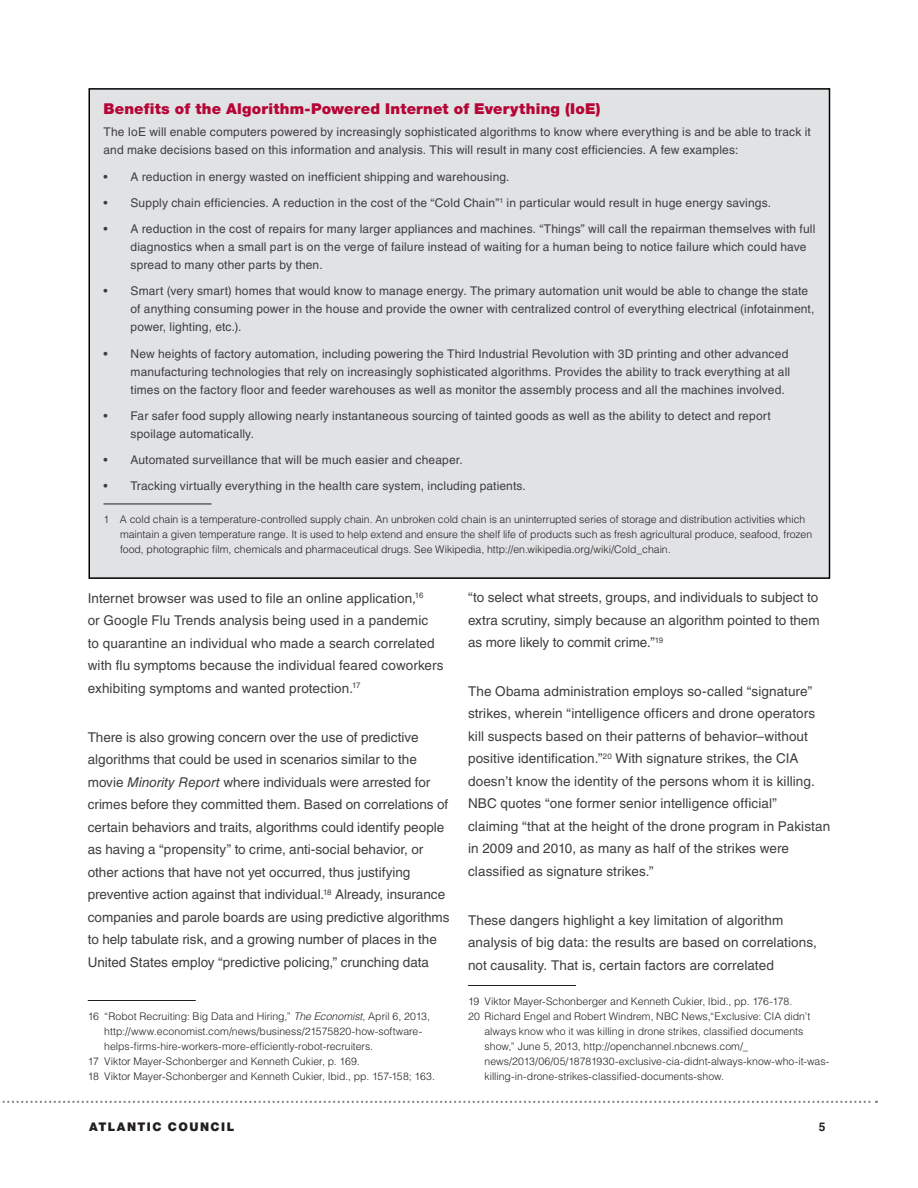
<style>
.page{position:relative;width:918px;height:1188px;background:#fff}
.page>*{position:absolute;margin:0;border:0;box-sizing:border-box;transform-origin:0 0}
._2_H2{font:900 15px "Helvetica Neue LT Pro";letter-spacing:.015em;color:#b50536}
._2_H2-2{font:13.5px/22.5px "Helvetica LT Std";letter-spacing:.005em;color:#3e3e3f}
._2_H2-3{font:12px/18px "Helvetica LT Std";letter-spacing:.015em;color:#3e3e3f}
.t1{font:900 12px "Helvetica Neue LT Pro";letter-spacing:.125em;color:#231f20}
.t2{font:700 12px "Helvetica LT Std";color:#231f20}
.footnotes{font:300 10.5px/15px "Helvetica LT Std";color:#231f20}
.s1{font-style:italic}
</style>
<div class="page">
<svg style="left:2px;top:1101px;width:875px;height:2px"></svg>
<hr style="left:88px;top:1000px;width:108px;height:1px;background:#231f20">
<hr style="left:468px;top:985px;width:108px;height:1px;background:#231f20">
<div style="left:89px;top:89px;width:741px;height:489px;background:#e1e2e4"></div>
<hr style="left:104px;top:504px;width:108px;height:1px;background:#231f20">
<div style="left:88px;top:88px;width:742px;height:491px;border:2px solid #000"></div>
<p class="_2_H2" style="left:104px;top:100px;width:499px">Benefits of the Algorithm-Powered Internet of Everything (IoE)</p>
<p class="_2_H2-3" style="left:104px;top:123px;width:709px">The IoE will enable computers powered by increasingly sophisticated algorithms to know where everything is and be able to track it and make decisions based on this information and analysis. This will result in many cost efficiencies. A few examples:</p>
<p class="_2_H2-3" style="left:104px;top:167px;width:408px">• A reduction in energy wasted on inefficient shipping and warehousing.</p>
<p class="_2_H2-3" style="left:104px;top:194px;width:669px">• Supply chain efficiencies. A reduction in the cost of the “Cold Chain”<sup>1</sup> in particular would result in huge energy savings.</p>
<p class="_2_H2-3" style="left:130px;top:220px;width:686px;text-indent:-27px">• A reduction in the cost of repairs for many larger appliances and machines. “Things” will call the repairman themselves with full diagnostics when a small part is on the verge of failure instead of waiting for a human being to notice failure which could have spread to many other parts by then.</p>
<p class="_2_H2-3" style="left:130px;top:282px;width:685px;text-indent:-27px">• Smart (very smart) homes that would know to manage energy. The primary automation unit would be able to change the state of anything consuming power in the house and provide the owner with centralized control of everything electrical (infotainment, power, lighting, etc.).</p>
<p class="_2_H2-3" style="left:130px;top:344px;width:661px;text-indent:-27px">• New heights of factory automation, including powering the Third Industrial Revolution with 3D printing and other advanced manufacturing technologies that rely on increasingly sophisticated algorithms. Provides the ability to track everything at all times on the factory floor and feeder warehouses as well as monitor the assembly process and all the machines involved.</p>
<p class="_2_H2-3" style="left:130px;top:407px;width:642px;text-indent:-27px">• Far safer food supply allowing nearly instantaneous sourcing of tainted goods as well as the ability to detect and report spoilage automatically.</p>
<p class="_2_H2-3" style="left:104px;top:451px;width:361px">• Automated surveillance that will be much easier and cheaper.</p>
<p class="_2_H2-3" style="left:104px;top:477px;width:424px">• Tracking virtually everything in the health care system, including patients.</p>
<p class="footnotes" style="left:120px;top:512px;width:694px;text-indent:-16px">1 A cold chain is a temperature-controlled supply chain. An unbroken cold chain is an uninterrupted series of storage and distribution activities which maintain a given temperature range. It is used to help extend and ensure the shelf life of products such as fresh agricultural produce, seafood, frozen food, photographic film, chemicals and pharmaceutical drugs. See Wikipedia, http://en.wikipedia.org/wiki/Cold_chain.</p>
<p class="_2_H2-2" style="left:88px;top:587px;width:357px">Internet browser was used to file an online application,<sup>16<br></sup>or Google Flu Trends analysis being used in a pandemic<br>to quarantine an individual who made a search correlated with flu symptoms because the individual feared coworkers exhibiting symptoms and wanted protection.<sup>17</sup></p>
<p class="_2_H2-2" style="left:88px;top:726px;width:363px">There is also growing concern over the use of predictive algorithms that could be used in scenarios similar to the movie <span class="s1">Minority Report</span> where individuals were arrested for crimes before they committed them. Based on correlations of certain behaviors and traits, algorithms could identify people as having a “propensity” to crime, anti-social behavior, or other actions that have not yet occurred, thus justifying preventive action against that individual.<sup>18</sup> Already, insurance companies and parole boards are using predictive algorithms to help tabulate risk, and a growing number of places in the United States employ “predictive policing,” crunching data</p>
<p class="footnotes" style="left:104px;top:1009px;width:327px;text-indent:-16px">16 “Robot Recruiting: Big Data and Hiring,” <span class="s1">The Economist</span>, April 6, 2013, http://www.economist.com/news/business/21575820-how-software&shy;helps-firms-hire-workers-more-efficiently-robot-recruiters.</p>
<p class="footnotes" style="left:88px;top:1054px;width:274px">17 Viktor Mayer-Schonberger and Kenneth Cukier, p. 169.</p>
<p class="footnotes" style="left:88px;top:1069px;width:349px">18 Viktor Mayer-Schonberger and Kenneth Cukier, Ibid., pp. 157-158; 163.</p>
<p class="_2_H2-2" style="left:468px;top:586px;width:353px;text-align:justify">“to select what streets, groups, and individuals to subject to extra scrutiny, simply because an algorithm pointed to them as more likely to commit crime.”<sup>19</sup></p>
<p class="_2_H2-2" style="left:468px;top:680px;width:364px">The Obama administration employs so-called “signature” strikes, wherein “intelligence officers and drone operators kill suspects based on their patterns of behavior–without positive identification.”<sup>20</sup> With signature strikes, the CIA doesn’t know the identity of the persons whom it is killing.<br>NBC quotes “one former senior intelligence official” claiming “that at the height of the drone program in Pakistan in 2009 and 2010, as many as half of the strikes were classified as signature strikes.”</p>
<p class="_2_H2-2" style="left:468px;top:909px;width:351px">These dangers highlight a key limitation of algorithm analysis of big data: the results are based on correlations, not causality. That is, certain factors are correlated</p>
<p class="footnotes" style="left:468px;top:994px;width:326px">19 Viktor Mayer-Schonberger and Kenneth Cukier, Ibid., pp. 176-178.</p>
<p class="footnotes" style="left:484px;top:1009px;width:346px;text-indent:-16px">20 Richard Engel and Robert Windrem, NBC News,“Exclusive: CIA didn’t always know who it was killing in drone strikes, classified documents show,” June 5, 2013, http://openchannel.nbcnews.com/_ news/2013/06/05/18781930-exclusive-cia-didnt-always-know-who-it-was&shy;killing-in-drone-strikes-classified-documents-show.</p>
<p class="t1" style="left:89px;top:1120px;width:147px">ATLANTIC COUNCIL</p>
<p class="t2" style="left:819px;top:1120px;width:8px">5</p>
</div>
